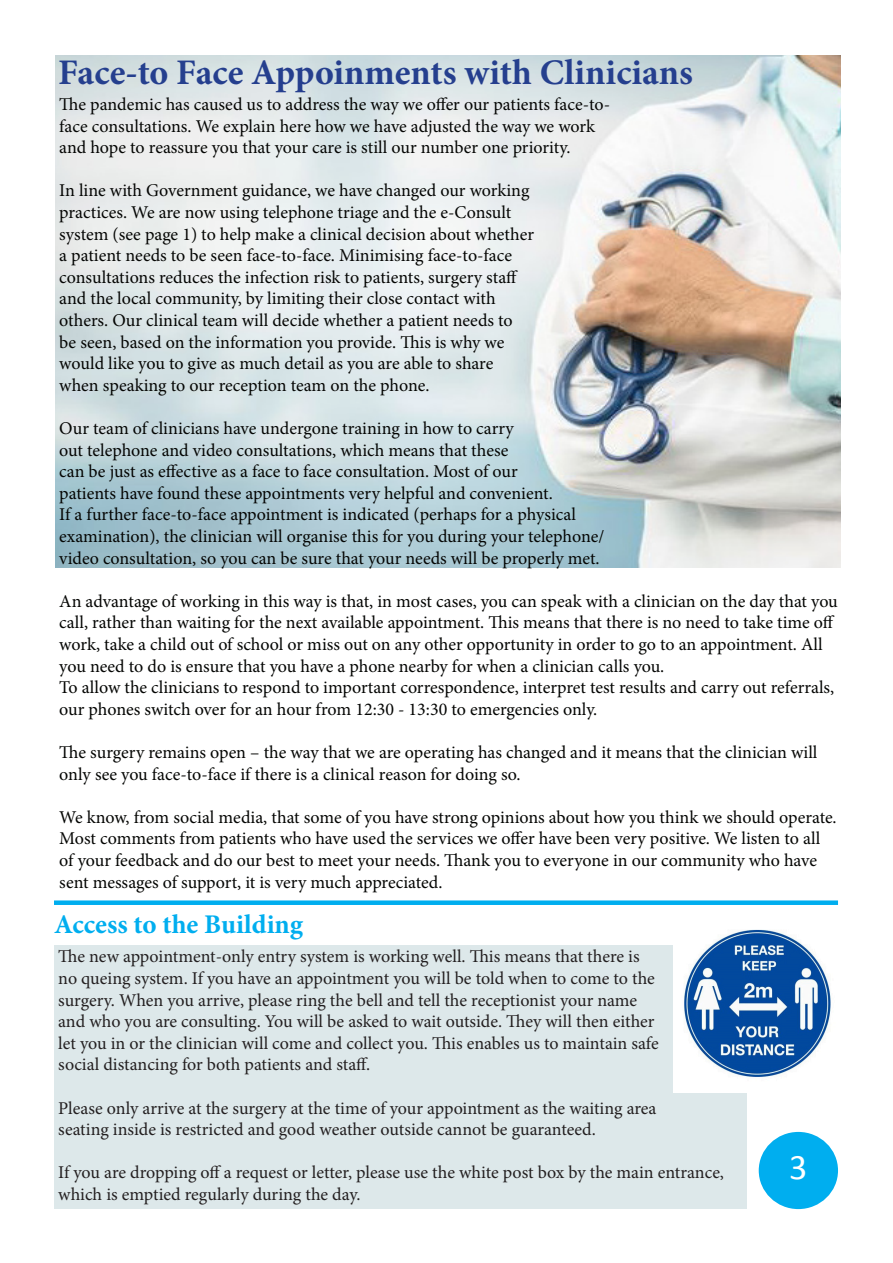
<style>
.page{position:relative;width:893px;height:1263px;background:#fff}
.page>*{position:absolute;margin:0;border:0;box-sizing:border-box;transform-origin:0 0}
.t1{font:700 36px "Minion Pro";color:#253f8e}
.t2{font:36px "Calibri";color:#fff}
.t3{font:700 27px "Minion Pro";color:#00aeef}
.t4{font:18px/21.6px "Minion Pro";letter-spacing:-.005em;color:#040503}
.t5{font:18px/21.6px "Minion Pro";letter-spacing:-.005em;color:#231f20}
</style>
<div class="page">
<div style="left:759px;top:1132px;width:79px;height:77px;background:#00aeef;border-radius:50%"></div>
<img style="left:55px;top:55px;width:785px;height:513px">
<div style="left:54px;top:945px;width:692px;height:264px;background:#dde8ea"></div>
<div style="left:54px;top:900px;width:784px;height:5px;background:#00aeef"></div>
<img style="left:674px;top:929px;width:157px;height:164px">
<p class="t1" style="left:58px;top:47px;width:636px">Face-to Face Appoinments with Clinicians</p>
<p class="t4" style="left:59px;top:93px;width:552px">The pandemic has caused us to address the way we offer our patients face-to&shy;face consultations. We explain here how we have adjusted the way we work and hope to reassure you that your care is still our number one priority.</p>
<p class="t4" style="left:59px;top:180px;width:476px">In line with Government guidance, we have changed our working practices. We are now using telephone triage and the e-Consult system (see page 1) to help make a clinical decision about whether a patient needs to be seen face-to-face. Minimising face-to-face consultations reduces the infection risk to patients, surgery staff and the local community, by limiting their close contact with others. Our clinical team will decide whether a patient needs to be seen, based on the information you provide. This is why we would like you to give as much detail as you are able to share when speaking to our reception team on the phone.</p>
<p class="t4" style="left:59px;top:417px;width:547px">Our team of clinicians have undergone training in how to carry<br>out telephone and video consultations, which means that these<br>can be just as effective as a face to face consultation. Most of our<br>patients have found these appointments very helpful and convenient.<br>If a further face-to-face appointment is indicated (perhaps for a physical examination), the clinician will organise this for you during your telephone/ video consultation, so you can be sure that your needs will be properly met.</p>
<p class="t4" style="left:59px;top:590px;width:780px">An advantage of working in this way is that, in most cases, you can speak with a clinician on the day that you call, rather than waiting for the next available appointment. This means that there is no need to take time off work, take a child out of school or miss out on any other opportunity in order to go to an appointment. All you need to do is ensure that you have a phone nearby for when a clinician calls you.</p>
<p class="t4" style="left:59px;top:677px;width:776px">To allow the clinicians to respond to important correspondence, interpret test results and carry out referrals, our phones switch over for an hour from 12:30 - 13:30 to emergencies only.</p>
<p class="t4" style="left:59px;top:741px;width:760px">The surgery remains open – the way that we are operating has changed and it means that the clinician will only see you face-to-face if there is a clinical reason for doing so.</p>
<p class="t4" style="left:59px;top:806px;width:779px">We know, from social media, that some of you have strong opinions about how you think we should operate.<br>Most comments from patients who have used the services we offer have been very positive. We listen to all of your feedback and do our best to meet your needs. Thank you to everyone in our community who have sent messages of support, it is very much appreciated.</p>
<p class="t3" style="left:54px;top:906px;width:250px">Access to the Building</p>
<p class="t5" style="left:58px;top:946px;width:602px">The new appointment-only entry system is working well. This means that there is no queing system. If you have an appointment you will be told when to come to the surgery. When you arrive, please ring the bell and tell the receptionist your name and who you are consulting. You will be asked to wait outside. They will then either let you in or the clinician will come and collect you. This enables us to maintain safe social distancing for both patients and staff.</p>
<p class="t5" style="left:58px;top:1097px;width:600px">Please only arrive at the surgery at the time of your appointment as the waiting area seating inside is restricted and good weather outside cannot be guaranteed.</p>
<p class="t5" style="left:58px;top:1162px;width:667px">If you are dropping off a request or letter, please use the white post box by the main entrance, which is emptied regularly during the day.</p>
<h1 class="t2" style="left:789px;top:1144px;width:20px">3</h1>
</div>
